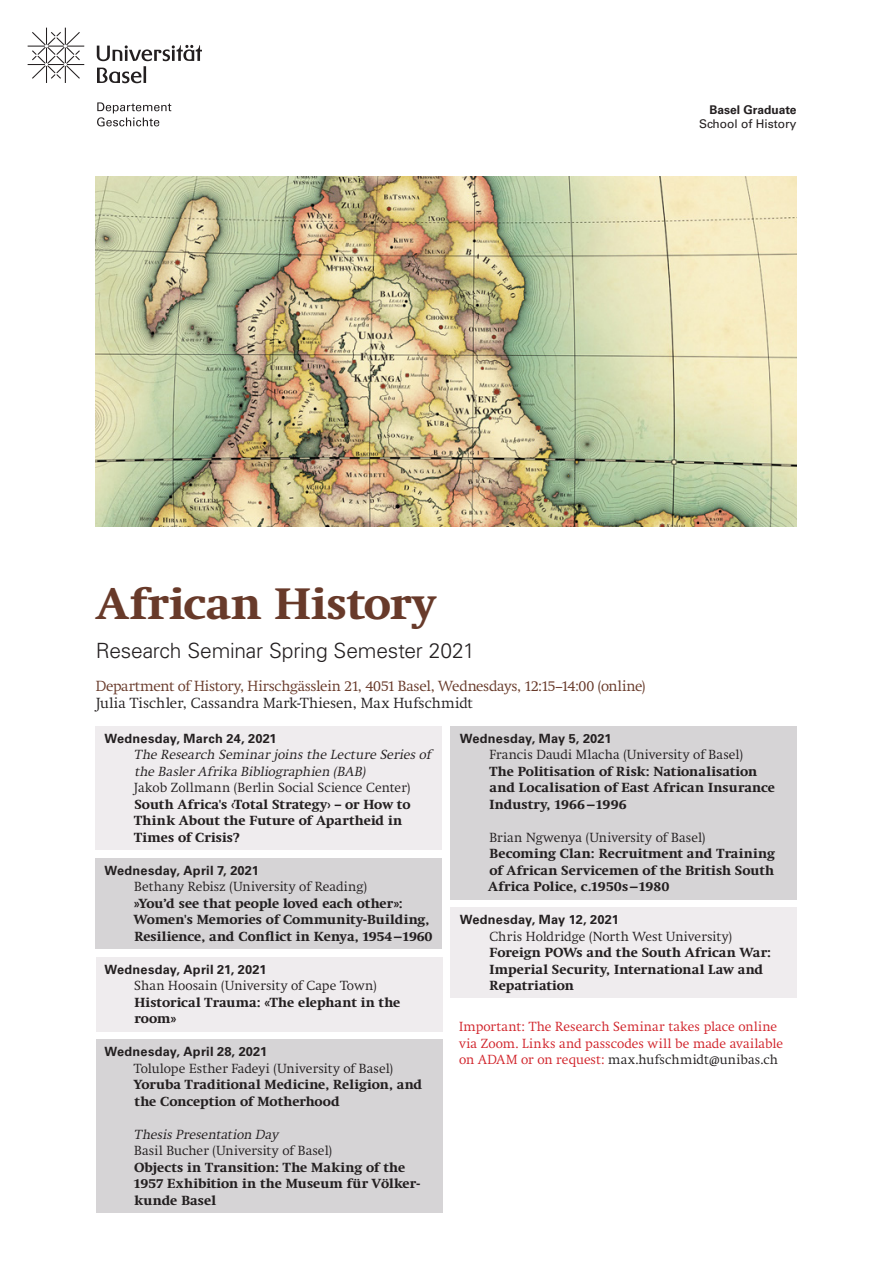
<style>
.page{position:relative;width:893px;height:1263px;background:#fff}
.page>*{position:absolute;margin:0;border:0;box-sizing:border-box;transform-origin:0 0}
._02_Untertitel_Semes{font:700 45px "Swift Neue LT Pro";letter-spacing:.005em;color:#683a2a}
._02_Untertitel_Semes-2{font:300 21px "Univers LT Std";letter-spacing:-.01em;color:#231f20}
._03_Veranstalter_Ort{font:300 15px/16.5px "Swift Neue LT Pro";letter-spacing:-.005em;color:#683a2a}
._05_Vortragender{font:700 13.5px/16.5px "Swift Neue LT Pro";letter-spacing:.01em;color:#231f20}
._05_Vortragender-2{font:300 13.5px "Swift Neue LT Pro";letter-spacing:.005em;color:#231f20}
._04_Datum{font:300 13.5px/16.5px "Swift Neue LT Pro";letter-spacing:.01em;color:#d1232a}
._05_Vortragender-3{font:italic 300 13.5px/16.5px "Swift Neue LT Pro";color:#231f20}
._04_Datum-2{font:700 12.75px "Univers LT Std";letter-spacing:.02em;color:#231f20}
.t1{font:12px/14.4px "Univers LT Std";color:#231f20;text-align:right}
.s1{font-weight:700}
.s2{font-size:13.5px}
.s3{color:#231f20}
</style>
<div class="page">
<div style="left:96px;top:1040px;width:346px;height:173px;background:#d6d4d6"></div>
<div style="left:450px;top:908px;width:346px;height:90px;background:#efecee"></div>
<div style="left:95px;top:858px;width:347px;height:91px;background:#d6d4d6"></div>
<div style="left:451px;top:726px;width:346px;height:173px;background:#d6d4d6"></div>
<div style="left:96px;top:726px;width:346px;height:124px;background:#efecee"></div>
<div style="left:96px;top:957px;width:346px;height:74px;background:#efecee"></div>
<svg style="left:28px;top:28px;width:56px;height:55px"></svg>
<svg style="left:97px;top:45px;width:105px;height:38px"></svg>
<svg style="left:97px;top:102px;width:74px;height:24px"></svg>
<img style="left:96px;top:177px;width:700px;height:349px">
<p class="t1" style="left:699px;top:103px;width:99px"><span class="s1">Basel Graduate<br></span>School of History</p>
<p class="_02_Untertitel_Semes" style="left:96px;top:578px;width:341px">African History</p>
<p class="_02_Untertitel_Semes-2" style="left:96px;top:638px;width:381px">Research Seminar Spring Semester 2021</p>
<p class="_03_Veranstalter_Ort" style="left:96px;top:678px;width:551px">Department of History, Hirschgässlein 21, 4051 Basel, Wednesdays, 12:15<span class="s2">–</span>14:00 (online)<br><span class="s3">Julia Tischler, Cassandra Mark-Thiesen, Max Hufschmidt</span></p>
<p class="_04_Datum-2" style="left:104px;top:731px;width:174px">Wednesday, March 24, 2021</p>
<p class="_05_Vortragender-3" style="left:134px;top:746px;width:298px">The Research Seminar joins the Lecture Series of the Basler Afrika Bibliographien (BAB)</p>
<p class="_05_Vortragender-2" style="left:134px;top:779px;width:278px">Jakob Zollmann (Berlin Social Science Center)</p>
<p class="_05_Vortragender" style="left:134px;top:796px;width:278px">South Africa's ‹Total Strategy› – or How to<br>Think About the Future of Apartheid in<br>Times of Crisis?</p>
<p class="_04_Datum-2" style="left:104px;top:863px;width:156px">Wednesday, April 7, 2021</p>
<p class="_05_Vortragender-2" style="left:134px;top:878px;width:234px">Bethany Rebisz (University of Reading)</p>
<p class="_05_Vortragender" style="left:134px;top:895px;width:300px">»You’d see that people loved each other»:<br>Women's Memories of Community-Building,<br>Resilience, and Conflict in Kenya, 1954—1960</p>
<p class="_04_Datum-2" style="left:104px;top:962px;width:164px">Wednesday, April 21, 2021</p>
<p class="_05_Vortragender-2" style="left:134px;top:977px;width:244px">Shan Hoosain (University of Cape Town)</p>
<p class="_05_Vortragender" style="left:134px;top:994px;width:268px">Historical Trauma: «The elephant in the room»</p>
<p class="_04_Datum-2" style="left:104px;top:1044px;width:164px">Wednesday, April 28, 2021</p>
<p class="_05_Vortragender-2" style="left:134px;top:1060px;width:261px">Tolulope Esther Fadeyi (University of Basel)</p>
<p class="_05_Vortragender" style="left:134px;top:1076px;width:290px">Yoruba Traditional Medicine, Religion, and the Conception of Motherhood</p>
<p class="_05_Vortragender-3" style="left:134px;top:1126px;width:146px">Thesis Presentation Day</p>
<p class="_05_Vortragender-2" style="left:134px;top:1142px;width:199px">Basil Bucher (University of Basel)</p>
<p class="_05_Vortragender" style="left:134px;top:1159px;width:288px">Objects in Transition: The Making of the<br>1957 Exhibition in the Museum für Völker&shy;kunde Basel</p>
<p class="_04_Datum-2" style="left:460px;top:731px;width:153px">Wednesday, May 5, 2021</p>
<p class="_05_Vortragender-2" style="left:490px;top:746px;width:255px">Francis Daudi Mlacha (University of Basel)</p>
<p class="_05_Vortragender" style="left:489px;top:763px;width:287px">The Politisation of Risk: Nationalisation and Localisation of East African Insurance<br>Industry, 1966—1996</p>
<p class="_05_Vortragender-2" style="left:490px;top:829px;width:217px">Brian Ngwenya (University of Basel)</p>
<p class="_05_Vortragender" style="left:488px;top:845px;width:288px;text-align:justify">Becoming Clan: Recruitment and Training of African Servicemen of the British South Africa Police, c.1950s—1980</p>
<p class="_04_Datum-2" style="left:460px;top:912px;width:161px">Wednesday, May 12, 2021</p>
<p class="_05_Vortragender-2" style="left:489px;top:928px;width:244px">Chris Holdridge (North West University)</p>
<p class="_05_Vortragender" style="left:490px;top:944px;width:283px">Foreign POWs and the South African War:<br>Imperial Security, International Law and<br>Repatriation</p>
<p class="_04_Datum" style="left:459px;top:1018px;width:325px">Important: The Research Seminar takes place online via Zoom. Links and passcodes will be made available on ADAM or on request: <span class="s3">max.hufschmidt@unibas.ch</span></p>
</div>
